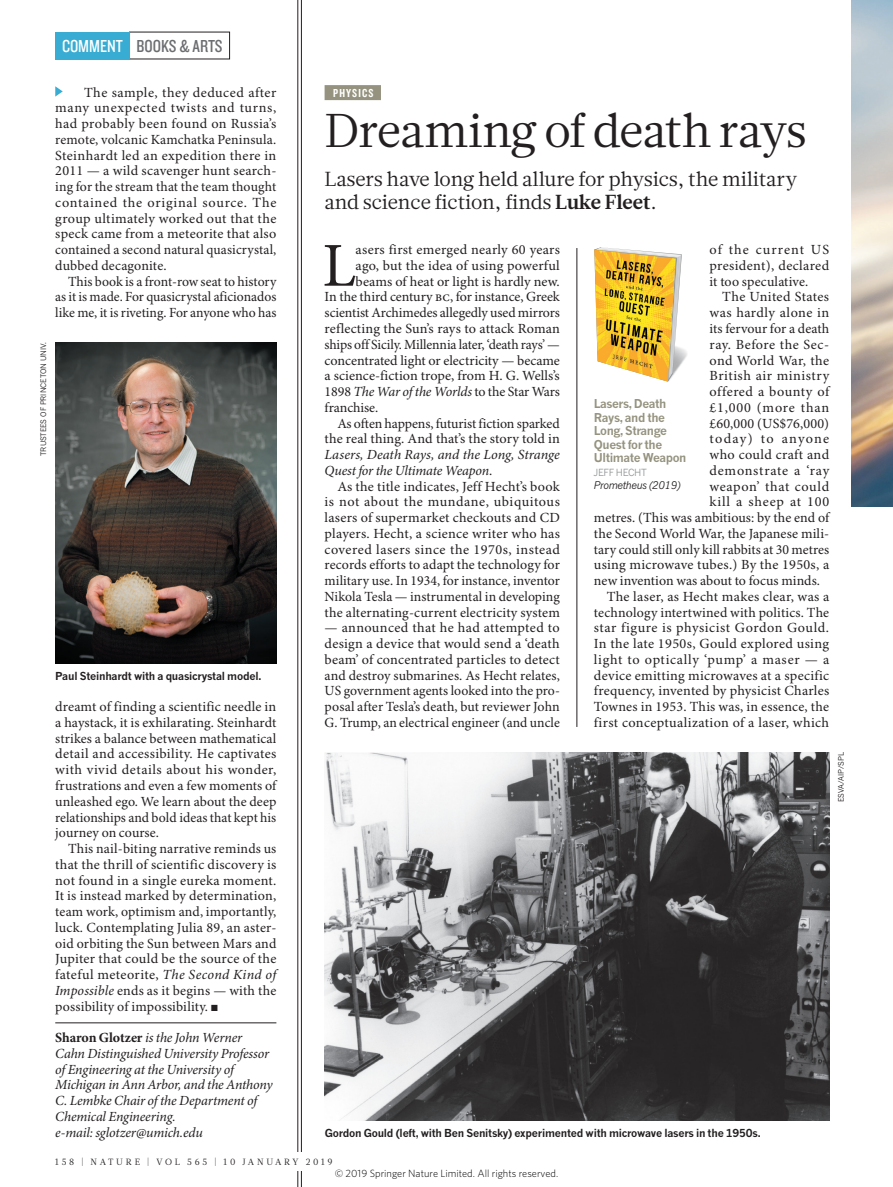
<style>
.page{position:relative;width:893px;height:1187px;background:#fff}
.page>*{position:absolute;margin:0;border:0;box-sizing:border-box;transform-origin:0 0}
.t1{font:62.4px "Minion Pro";color:#231f20}
.t2{font:47.25px "Glosa Math";letter-spacing:-.025em;color:#231f20}
.t3{font:20.25px/23.7px "Glosa Math";letter-spacing:-.005em;color:#231f20}
.t4{font:18px "Knockout 29 Junior Ltweight";color:#6c6d70}
.t5{font:13.95px/15.8px "Minion Pro";letter-spacing:.01em;color:#231f20;text-align:justify}
.t6{font:italic 13.95px/15.8px "Minion Pro";letter-spacing:-.01em;color:#231f20}
.t7{font:13.95px "Minion Pro";letter-spacing:-.01em;color:#231f20}
.t8{font:13.95px "Minion Pro";letter-spacing:.035em;color:#231f20}
.t9{font:13.95px "Minion Pro";letter-spacing:.045em;color:#231f20}
.t10{font:13.95px "Minion Pro";letter-spacing:.04em;color:#231f20}
.t11{font:13.95px "Minion Pro";letter-spacing:.055em;color:#231f20}
.t12{font:13.95px "Minion Pro";letter-spacing:.03em;color:#231f20}
.t13{font:13.95px "Minion Pro";letter-spacing:.05em;color:#231f20}
.t14{font:13.95px "Minion Pro";letter-spacing:.085em;color:#231f20}
.t15{font:700 12px/13.5px "News Gothic MTOT";letter-spacing:-.035em;color:#95937f}
.t16{font:12px "Knockout 49 Liteweight";letter-spacing:.1em;color:#fff}
.t17{font:700 10.8px "News Gothic MTOT";letter-spacing:-.02em;color:#231f20}
.t18{font:300 10.5px "Whitney";color:#000}
.t19{font:italic 10.5px "News Gothic MTOT";letter-spacing:-.035em;color:#231f20}
.t20{font:9.75px "News Gothic MTOT";letter-spacing:-.03em;color:#939598}
.t21{font:9px "Glosa Math";letter-spacing:.3em;color:#231f20}
.t22{font:7.5px "News Gothic MTOT";color:#231f20}
.s1{color:#fff}
.s2{font-style:italic}
.s3{font-weight:700;font-style:normal}
.s4{font-weight:700}
.s5{font-style:normal}
</style>
<div class="page">
<hr style="left:55px;top:1022px;width:221px;height:1px;background:#231f20">
<div style="left:325px;top:85px;width:56px;height:15px;background:#95937f"></div>
<img style="left:852px;top:0;width:41px;height:506px">
<img style="left:325px;top:752px;width:504px;height:368px">
<img style="left:682px;top:349px;width:5px;height:14px">
<svg style="left:594px;top:247px;width:88px;height:135px;background:#dbb956"></svg>
<svg style="left:55px;top:86px;width:8px;height:11px"></svg>
<img style="left:55px;top:342px;width:221px;height:321px">
<div style="left:55px;top:32px;width:75px;height:27px;background:#38acd2"></div>
<hr style="left:577px;top:248px;width:1px;height:479px;background:#231f20">
<hr style="left:301px;top:0;width:1px;height:1186px;background:#231f20">
<hr style="left:298px;top:0;width:1px;height:1186px;background:#231f20">
<div style="left:55px;top:1152px;width:362px;height:19px;background:#fff"></div>
<p class="t4" style="left:62px;top:34px;width:162px"><span class="s1">COMMENT</span> BOOKS &amp; ARTS</p>
<p class="t22" style="left:39px;top:456px;width:115px;rotate:-90deg">TRUSTEES OF PRINCETON UNIV.</p>
<p class="t5" style="left:55px;top:85px;width:223px;text-indent:29px">The sample, they deduced after many unexpected twists and turns, had probably been found on Russia’s remote, volcanic Kamchatka Peninsula.<br>Steinhardt led an expedition there in 2011 — a wild scavenger hunt search&shy;ing for the stream that the team thought contained the original source. The group ultimately worked out that the speck came from a meteorite that also contained a second natural quasicrystal, dubbed decagonite.</p>
<p class="t5" style="left:55px;top:274px;width:223px;text-indent:13px">This book is a front-row seat to history as it is made. For quasicrystal aficionados like me, it is riveting. For anyone who has</p>
<p class="t17" style="left:55px;top:669px;width:208px">Paul Steinhardt with a quasicrystal model.</p>
<p class="t5" style="left:55px;top:699px;width:223px">dreamt of finding a scientific needle in a haystack, it is exhilarating. Steinhardt strikes a balance between mathematical detail and accessibility. He captivates with vivid details about his wonder, frustrations and even a few moments of unleashed ego. We learn about the deep relationships and bold ideas that kept his journey on course.</p>
<p class="t5" style="left:55px;top:841px;width:223px;text-indent:13px">This nail-biting narrative reminds us that the thrill of scientific discovery is not found in a single eureka moment.<br>It is instead marked by determination, team work, optimism and, importantly, luck. Contemplating Julia 89, an aster&shy;oid orbiting the Sun between Mars and Jupiter that could be the source of the fateful meteorite, <span class="s2">The Second Kind of Impossible</span> ends as it begins — with the possibility of impossibility. ■</p>
<p class="t6" style="left:55px;top:1030px;width:219px"><span class="s3">Sharon Glotzer</span> is the John Werner Cahn Distinguished University Professor of Engineering at the University of Michigan in Ann Arbor, and the Anthony C. Lembke Chair of the Department of Chemical Engineering.<br>e-mail: sglotzer@umich.edu</p>
<p class="t16" style="left:333px;top:85px;width:42px">PHYSICS</p>
<h2 class="t2" style="left:325px;top:99px;width:484px">Dreaming of death rays</h2>
<h3 class="t3" style="left:325px;top:167px;width:474px">Lasers have long held allure for physics, the military and science fiction, finds <span class="s4">Luke Fleet</span>.</h3>
<h1 class="t1" style="left:322px;top:228px;width:35px">L</h1>
<p class="t5" style="left:356px;top:242px;width:206px">asers first emerged nearly 60 years</p>
<p class="t5" style="left:356px;top:258px;width:206px">ago, but the idea of using powerful</p>
<p class="t5" style="left:356px;top:274px;width:206px">beams of heat or light is hardly new.</p>
<p class="t7" style="left:325px;top:288px;width:237px">In the third century bc, for instance, Greek</p>
<p class="t5" style="left:325px;top:305px;width:237px">scientist Archimedes allegedly used mirrors</p>
<p class="t5" style="left:325px;top:321px;width:237px">reflecting the Sun’s rays to attack Roman</p>
<p class="t7" style="left:325px;top:336px;width:237px">ships off Sicily. Millennia later, ‘death rays’ —</p>
<p class="t5" style="left:325px;top:353px;width:237px">concentrated light or electricity — became</p>
<p class="t5" style="left:325px;top:368px;width:237px">a science-fiction trope, from H. G. Wells’s</p>
<p class="t7" style="left:325px;top:383px;width:237px">1898 <span class="s2">The War of the Worlds</span> to the Star Wars</p>
<p class="t5" style="left:325px;top:400px;width:55px">franchise.</p>
<p class="t7" style="left:337px;top:414px;width:224px">As often happens, futurist fiction sparked</p>
<p class="t5" style="left:325px;top:431px;width:237px">the real thing. And that’s the story told in</p>
<p class="t6" style="left:325px;top:447px;width:237px">Lasers, Death Rays, and the Long, Strange<br>Quest for the Ultimate Weapon<span class="s5">.</span></p>
<p class="t5" style="left:325px;top:479px;width:237px;text-indent:13px">As the title indicates, Jeff Hecht’s book is not about the mundane, ubiquitous lasers of supermarket checkouts and CD players. Hecht, a science writer who has covered lasers since the 1970s, instead records efforts to adapt the technology for military use. In 1934, for instance, inventor Nikola Tesla — instrumental in developing the alternating-current electricity system</p>
<p class="t5" style="left:325px;top:620px;width:237px">— announced that he had attempted to design a device that would send a ‘death beam’ of concentrated particles to detect and destroy submarines. As Hecht relates, US government agents looked into the pro&shy;posal after Tesla’s death, but reviewer John G. Trump, an electrical engineer (and uncle</p>
<p class="t5" style="left:709px;top:242px;width:121px">of the current US president), declared it too speculative.</p>
<p class="t5" style="left:722px;top:290px;width:108px">The United States</p>
<p class="t12" style="left:709px;top:304px;width:121px">was hardly alone in</p>
<p class="t5" style="left:709px;top:321px;width:121px">its fervour for a death</p>
<p class="t8" style="left:709px;top:336px;width:121px">ray. Before the Sec-</p>
<p class="t5" style="left:709px;top:353px;width:121px">ond World War, the</p>
<p class="t8" style="left:709px;top:367px;width:121px">British air ministry</p>
<p class="t8" style="left:709px;top:383px;width:121px">offered a bounty of</p>
<p class="t11" style="left:709px;top:399px;width:121px">£1,000 (more than</p>
<p class="t5" style="left:709px;top:416px;width:121px">£60,000 (US$76,000)</p>
<p class="t14" style="left:709px;top:430px;width:121px">today) to anyone</p>
<p class="t5" style="left:709px;top:447px;width:121px">who could craft and</p>
<p class="t13" style="left:709px;top:462px;width:121px">demonstrate a ‘ray</p>
<p class="t9" style="left:709px;top:477px;width:121px">weapon’ that could</p>
<p class="t11" style="left:709px;top:493px;width:121px">kill a sheep at 100</p>
<p class="t5" style="left:594px;top:510px;width:237px">metres. (This was ambitious: by the end of</p>
<p class="t5" style="left:594px;top:526px;width:237px">the Second World War, the Japanese mili-</p>
<p class="t5" style="left:594px;top:542px;width:237px">tary could still only kill rabbits at 30 metres</p>
<p class="t5" style="left:594px;top:557px;width:237px">using microwave tubes.) By the 1950s, a</p>
<p class="t5" style="left:594px;top:573px;width:228px">new invention was about to focus minds.</p>
<p class="t5" style="left:607px;top:589px;width:224px">The laser, as Hecht makes clear, was a</p>
<p class="t5" style="left:594px;top:605px;width:237px">technology intertwined with politics. The</p>
<p class="t10" style="left:594px;top:619px;width:237px">star figure is physicist Gordon Gould.</p>
<p class="t5" style="left:594px;top:636px;width:237px">In the late 1950s, Gould explored using</p>
<p class="t9" style="left:594px;top:651px;width:237px">light to optically ‘pump’ a maser — a</p>
<p class="t5" style="left:594px;top:668px;width:237px">device emitting microwaves at a specific</p>
<p class="t5" style="left:594px;top:683px;width:237px">frequency, invented by physicist Charles</p>
<p class="t5" style="left:594px;top:699px;width:237px">Townes in 1953. This was, in essence, the</p>
<p class="t5" style="left:594px;top:715px;width:237px">first conceptualization of a laser, which</p>
<p class="t15" style="left:594px;top:397px;width:94px">Lasers, Death<br>Rays, and the<br>Long, Strange<br>Quest for the<br>Ultimate Weapon</p>
<p class="t20" style="left:594px;top:466px;width:55px">JEFF HECHT</p>
<p class="t19" style="left:594px;top:479px;width:88px">Prometheus (2019)</p>
<p class="t22" style="left:836px;top:802px;width:52px;rotate:-90deg">ESVA/AIP/SPL</p>
<p class="t17" style="left:325px;top:1125px;width:437px">Gordon Gould (left, with Ben Senitsky) experimented with microwave lasers in the 1950s.</p>
<p class="t21" style="left:55px;top:1155px;width:279px">158 | NATURE | VOL 565 | 10 JANUARY 2019</p>
<p class="t18" style="left:335px;top:1166px;width:225px">© 2019 Springer Nature Limited. All rights reserved.</p>
</div>
